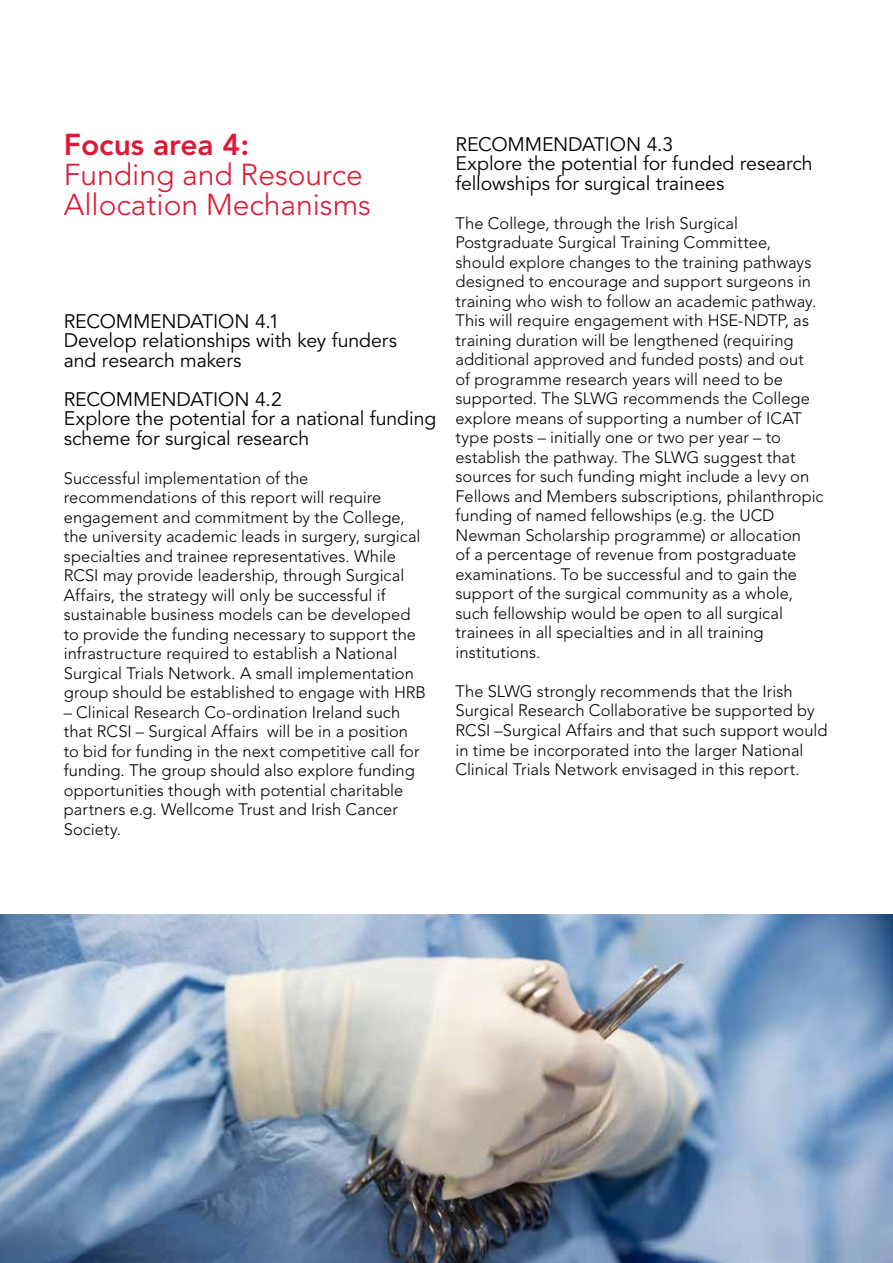
<style>
.page{position:relative;width:893px;height:1263px;background:#fff}
.page>*{position:absolute;margin:0;border:0;box-sizing:border-box;transform-origin:0 0}
.t1{font:300 30px/30px "Avenir";color:#df1835}
.t2{font:800 30px "Avenir";color:#df1835}
.t3{font:19.5px/19.5px "Avenir";letter-spacing:-.005em;color:#000}
.t4{font:300 16.5px/19.5px "Avenir";color:#000}
</style>
<div class="page">
<img style="left:0;top:914px;width:893px;height:349px">
<h1 class="t2" style="left:64px;top:127px;width:187px">Focus area 4:</h1>
<h1 class="t1" style="left:64px;top:159px;width:309px">Funding and Resource<br>Allocation Mechanisms</h1>
<p class="t3" style="left:64px;top:312px;width:335px">RECOMMENDATION 4.1<br>Develop relationships with key funders and research makers</p>
<p class="t3" style="left:64px;top:390px;width:374px">RECOMMENDATION 4.2<br>Explore the potential for a national funding scheme for surgical research</p>
<p class="t4" style="left:64px;top:468px;width:364px">Successful implementation of the recommendations of this report will require engagement and commitment by the College, the university academic leads in surgery, surgical specialties and trainee representatives. While RCSI may provide leadership, through Surgical Affairs, the strategy will only be successful if sustainable business models can be developed to provide the funding necessary to support the infrastructure required to establish a National Surgical Trials Network. A small implementation group should be established to engage with HRB</p>
<p class="t4" style="left:64px;top:702px;width:357px">– Clinical Research Co-ordination Ireland such that RCSI – Surgical Affairs will be in a position to bid for funding in the next competitive call for funding. The group should also explore funding opportunities though with potential charitable partners e.g. Wellcome Trust and Irish Cancer Society.</p>
<p class="t3" style="left:455px;top:135px;width:359px">RECOMMENDATION 4.3<br>Explore the potential for funded research fellowships for surgical trainees</p>
<p class="t4" style="left:455px;top:213px;width:370px">The College, through the Irish Surgical Postgraduate Surgical Training Committee, should explore changes to the training pathways designed to encourage and support surgeons in training who wish to follow an academic pathway.<br>This will require engagement with HSE-NDTP, as training duration will be lengthened (requiring additional approved and funded posts) and out<br>of programme research years will need to be supported. The SLWG recommends the College explore means of supporting a number of ICAT type posts – initially one or two per year – to establish the pathway. The SLWG suggest that sources for such funding might include a levy on Fellows and Members subscriptions, philanthropic funding of named fellowships (e.g. the UCD Newman Scholarship programme) or allocation<br>of a percentage of revenue from postgraduate examinations. To be successful and to gain the support of the surgical community as a whole, such fellowship would be open to all surgical trainees in all specialties and in all training institutions.</p>
<p class="t4" style="left:455px;top:681px;width:374px">The SLWG strongly recommends that the Irish Surgical Research Collaborative be supported by RCSI –Surgical Affairs and that such support would in time be incorporated into the larger National Clinical Trials Network envisaged in this report.</p>
</div>
